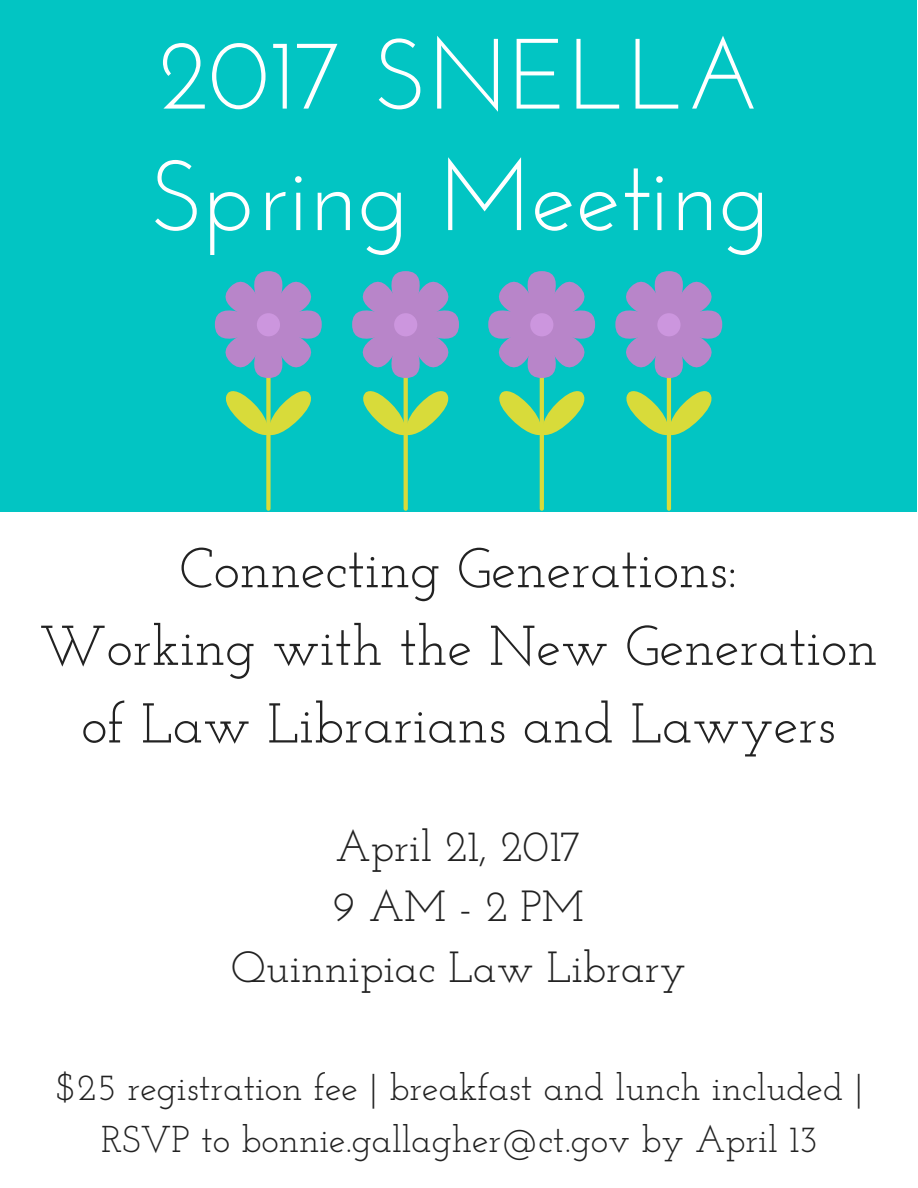
<style>
.page{position:relative;width:918px;height:1188px;background:#fff}
.page>*{position:absolute;margin:0;border:0;box-sizing:border-box;transform-origin:0 0}
.t1{font:99.6px/121.5px "Josefin Sans";color:#fff}
.t2{font:55.95px/77.7px "Josefin Slab";color:#222;text-align:center}
.t3{font:43.65px/60.8px "Josefin Slab";color:#222;text-align:center}
.t4{font:37.35px/51.8px "Josefin Slab";color:#222;text-align:center}
</style>
<div class="page">
<div style="left:0;top:0;width:917px;height:512px;background:#02c5c3"></div>
<div style="left:266px;top:336px;width:5px;height:175px;background:#d8db3a;border-radius:2px"></div>
<svg style="left:215px;top:271px;width:107px;height:167px"></svg>
<svg style="left:404px;top:336px;width:4px;height:175px"></svg>
<svg style="left:352px;top:271px;width:107px;height:167px"></svg>
<hr style="left:540px;top:336px;width:4px;height:175px;background:#d8db3a;border-radius:2px">
<svg style="left:488px;top:271px;width:107px;height:167px"></svg>
<hr style="left:667px;top:336px;width:4px;height:175px;background:#d8db3a;border-radius:2px">
<svg style="left:615px;top:271px;width:107px;height:167px"></svg>
<h1 class="t1" style="left:149px;top:23px;width:622px">2017 SNELLA<br>Spring Meeting</h1>
<h2 class="t2" style="left:39px;top:534px;width:840px">Connecting Generations:<br>Working with the New Generation of Law Librarians and Lawyers</h2>
<p class="t3" style="left:231px;top:819px;width:456px">April 21, 2017<br>9AM-2PM<br>Quinnipiac Law Library</p>
<p class="t4" style="left:56px;top:1065px;width:809px">$25 registration fee | breakfast and lunch included |<br>RSVP to bonnie.gallagher@ct.gov by April 13</p>
</div>
